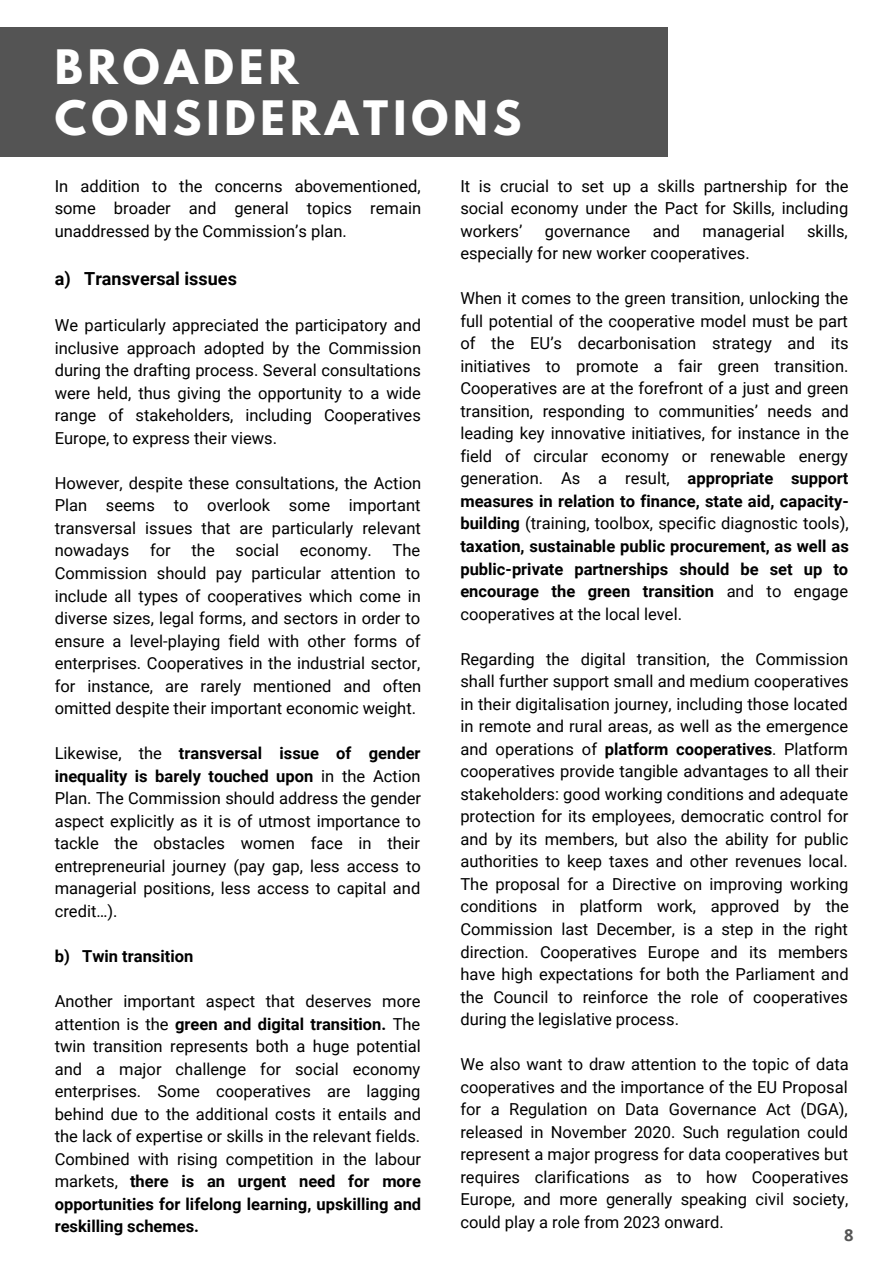
<style>
.page{position:relative;width:894px;height:1264px;background:#fff}
.page>*{position:absolute;margin:0;border:0;box-sizing:border-box;transform-origin:0 0}
.t1{font:700 42px/50.7px "League Spartan";letter-spacing:.12em;color:#fff}
.t2{font:700 18px "Roboto";color:#000}
.t3{font:16.5px/22.5px "Roboto";color:#000;text-align:justify}
.t4{font:700 16.5px "Roboto";color:#000}
.t5{font:700 16.5px "Open Sans";color:#545454}
.s1{font-weight:700}
</style>
<div class="page">
<div style="left:0;top:27px;width:668px;height:130px;background:#545454"></div>
<h1 class="t1" style="left:55px;top:47px;width:468px">BROADER<br>CONSIDERATIONS</h1>
<p class="t3" style="left:55px;top:175px;width:368px">In addition to the concerns abovementioned, some broader and general topics remain unaddressed by the Commission’s plan.</p>
<p class="t2" style="left:55px;top:268px;width:184px">a) Transversal issues</p>
<p class="t3" style="left:55px;top:314px;width:368px">We particularly appreciated the participatory and inclusive approach adopted by the Commission during the drafting process. Several consultations were held, thus giving the opportunity to a wide range of stakeholders, including Cooperatives Europe, to express their views.</p>
<p class="t3" style="left:55px;top:472px;width:368px">However, despite these consultations, the Action Plan seems to overlook some important transversal issues that are particularly relevant nowadays</p>
<p class="t3" style="left:150px;top:539px;width:22px">for</p>
<p class="t3" style="left:191px;top:539px;width:25px">the</p>
<p class="t3" style="left:235px;top:539px;width:45px">social</p>
<p class="t3" style="left:300px;top:539px;width:73px">economy.</p>
<p class="t3" style="left:55px;top:539px;width:368px;text-indent:338px">The Commission should pay particular attention to include all types of cooperatives which come in diverse sizes, legal forms, and sectors in order to ensure a level-playing field with other forms of enterprises. Cooperatives in the industrial sector, for instance, are rarely mentioned and often omitted despite their important economic weight.</p>
<p class="t3" style="left:55px;top:742px;width:368px">Likewise, the <span class="s1">transversal issue of gender inequality is barely touched upon</span> in the Action Plan. The Commission should address the gender aspect explicitly as it is of utmost importance to tackle the obstacles women face in their entrepreneurial journey (pay gap, less access to managerial positions, less access to capital and credit…).</p>
<p class="t4" style="left:55px;top:946px;width:140px">b) Twin transition</p>
<p class="t3" style="left:55px;top:990px;width:368px">Another important aspect that deserves more attention is the <span class="s1">green and digital transition.</span> The twin transition represents both a huge potential and a major challenge for social economy enterprises. Some cooperatives are lagging behind due to the additional costs it entails and the lack of expertise or skills in the relevant fields.<br>Combined with rising competition in the labour markets, <span class="s1">there is an urgent need for more opportunities for lifelong learning, upskilling and reskilling schemes.</span></p>
<p class="t3" style="left:460px;top:175px;width:389px">It is crucial to set up a skills partnership for the social economy under the Pact for Skills, including workers’</p>
<p class="t3" style="left:544px;top:220px;width:87px">governance</p>
<p class="t3" style="left:652px;top:220px;width:29px">and</p>
<p class="t3" style="left:702px;top:220px;width:84px">managerial</p>
<p class="t3" style="left:806px;top:220px;width:42px">skills,</p>
<p class="t3" style="left:460px;top:242px;width:291px">especially for new worker cooperatives.</p>
<p class="t3" style="left:460px;top:287px;width:390px">When it comes to the green transition, unlocking the full potential of the cooperative model must be part of the EU’s decarbonisation strategy and its initiatives to promote a fair green transition.<br>Cooperatives are at the forefront of a just and green transition, responding to communities’ needs and leading key innovative initiatives, for instance in the field of circular economy or renewable energy generation. As a result, <span class="s1">appropriate support measures in relation to finance, state aid, capacity&shy;building</span> (training, toolbox, specific diagnostic tools), <span class="s1">taxation, sustainable public procurement, as well as public-private partnerships should be set up to encourage the green transition</span> and to engage cooperatives at the local level.</p>
<p class="t3" style="left:460px;top:647px;width:390px">Regarding the digital transition, the Commission shall further support small and medium cooperatives in their digitalisation journey, including those located in remote and rural areas, as well as the emergence and operations of <span class="s1">platform cooperatives</span>. Platform cooperatives provide tangible advantages to all their stakeholders: good working conditions and adequate protection for its employees, democratic control for and by its members, but also the ability for public authorities to keep taxes and other revenues local.<br>The proposal for a Directive on improving working conditions in platform work, approved by the Commission last December, is a step in the right direction. Cooperatives Europe and its members have high expectations for both the Parliament and the Council to reinforce the role of cooperatives during the legislative process.</p>
<p class="t3" style="left:460px;top:1053px;width:390px">We also want to draw attention to the topic of data cooperatives and the importance of the EU Proposal for a Regulation on Data Governance Act (DGA), released in November 2020. Such regulation could represent a major progress for data cooperatives but requires clarifications as to how Cooperatives Europe, and more generally speaking civil society, could play a role from 2023 onward.</p>
<p class="t5" style="left:844px;top:1223px;width:11px">8</p>
</div>
